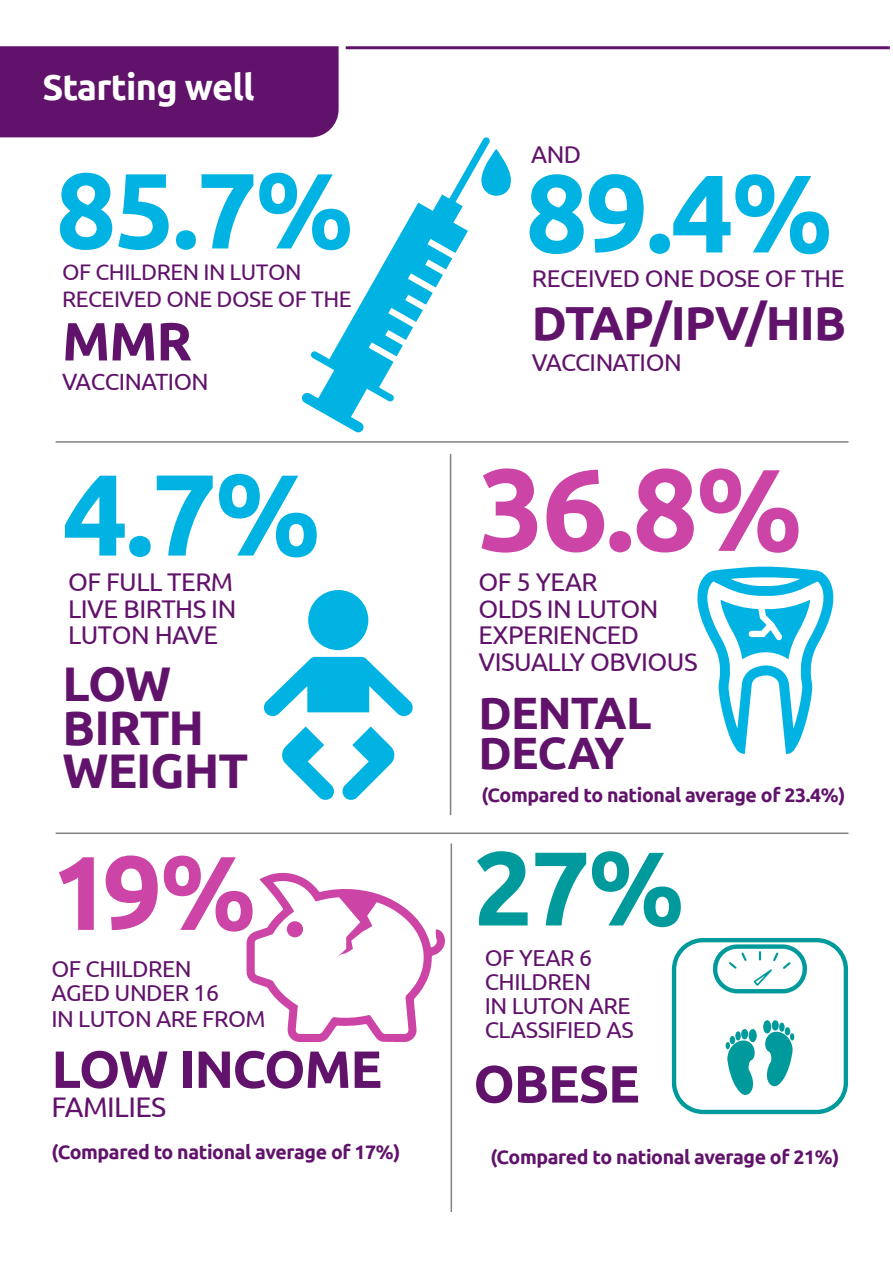
<style>
.page{position:relative;width:893px;height:1263px;background:#fff}
.page>*{position:absolute;margin:0;border:0;box-sizing:border-box;transform-origin:0 0}
.t1{font:700 116.25px "Ubuntu";color:#cc44a6}
.t2{font:700 115.2px "Ubuntu";color:#00b3e3}
.t3{font:700 110.25px "Ubuntu";color:#00b3e3}
.t4{font:700 106.95px "Ubuntu";color:#00b3e3}
.t5{font:700 104.7px "Ubuntu";color:#cc44a6}
.t6{font:700 104.7px "Ubuntu";color:#009a9d}
.t7{font:700 53.7px "Ubuntu";color:#61126b}
.t8{font:700 52.35px "Ubuntu";letter-spacing:-.02em;color:#61126b}
.t9{font:700 48.6px/43.5px "Ubuntu";letter-spacing:-.02em;color:#61126b}
.t10{font:700 47.7px "Ubuntu";letter-spacing:-.02em;color:#61126b}
.t11{font:700 45.3px/40.5px "Ubuntu";letter-spacing:-.02em;color:#61126b}
.t12{font:700 36px "Ubuntu";letter-spacing:-.02em;color:#fff}
.t13{font:28.35px "Ubuntu";letter-spacing:-.02em;color:#61126b}
.t14{font:25.65px/26.5px "Ubuntu";letter-spacing:-.02em;color:#61126b}
.t15{font:24.3px "Ubuntu";letter-spacing:-.02em;color:#61126b}
.t16{font:24.3px "Ubuntu";color:#61126b}
.t17{font:23.55px "Ubuntu";letter-spacing:-.02em;color:#61126b}
.t18{font:23.1px/24px "Ubuntu";letter-spacing:-.02em;color:#61126b}
.t19{font:22.5px/27.9px "Ubuntu";letter-spacing:-.02em;color:#61126b}
.t20{font:700 19.5px "Ubuntu";letter-spacing:-.02em;color:#61126b}
.s1{font-style:inherit}
</style>
<div class="page">
<div style="left:308px;top:590px;width:60px;height:60px;background:#00b3e3;border-radius:50%"></div>
<svg style="left:263px;top:657px;width:150px;height:59px"></svg>
<svg style="left:342px;top:726px;width:53px;height:74px"></svg>
<svg style="left:282px;top:726px;width:52px;height:74px"></svg>
<svg style="left:301px;top:137px;width:189px;height:296px"></svg>
<svg style="left:481px;top:149px;width:30px;height:47px"></svg>
<svg style="left:697px;top:566px;width:137px;height:188px"></svg>
<svg style="left:247px;top:873px;width:198px;height:169px"></svg>
<svg style="left:672px;top:938px;width:176px;height:176px"></svg>
<div style="left:0;top:46px;width:339px;height:91px;background:#61126b"></div>
<hr style="left:346px;top:46px;width:544px;height:3px;background:#61126b">
<hr style="left:56px;top:441px;width:792px;height:2px;background:#808285">
<hr style="left:56px;top:832px;width:792px;height:2px;background:#808285">
<hr style="left:450px;top:454px;width:1px;height:361px;background:#808285">
<hr style="left:451px;top:843px;width:1px;height:369px;background:#808285">
<h2 class="t12" style="left:42px;top:65px;width:214px">Starting well</h2>
<p class="t4" style="left:56px;top:146px;width:299px">85.7%</p>
<p class="t19" style="left:62px;top:257px;width:291px">OF CHILDREN IN LUTON<br>RECEIVE<span class="s1">D</span> ONE DOSE OF THE</p>
<p class="t7" style="left:62px;top:309px;width:132px">MMR</p>
<p class="t17" style="left:62px;top:367px;width:148px">VACCINATION</p>
<p class="t2" style="left:63px;top:445px;width:260px">4.7%</p>
<p class="t14" style="left:68px;top:568px;width:170px">OF FULL TER<span class="s1">M<br></span>LIVE BIRTHS IN<br>LUTON HAVE</p>
<p class="t9" style="left:63px;top:661px;width:187px">LOW<br>BIRTH<br>WEIGHT</p>
<p class="t5" style="left:52px;top:829px;width:206px">19%</p>
<p class="t18" style="left:52px;top:956px;width:142px">OF CHILDREN</p>
<p class="t18" style="left:52px;top:979px;width:216px;line-height:26px">AGED UNDER 16<br>IN LUTON ARE <span class="s1">FROM</span></p>
<p class="t8" style="left:52px;top:1037px;width:332px">LOW INCOME</p>
<p class="t13" style="left:52px;top:1090px;width:116px">FAMILIES</p>
<p class="t20" style="left:52px;top:1140px;width:350px">(Compared to national average of 17%)</p>
<p class="t16" style="left:531px;top:139px;width:52px">AND</p>
<p class="t3" style="left:525px;top:146px;width:309px">89.4%</p>
<p class="t15" style="left:532px;top:264px;width:314px">RECEIV<span class="s1">ED</span> ONE DOSE OF THE</p>
<p class="t10" style="left:532px;top:294px;width:316px">DTAP/IPV/HIB</p>
<p class="t15" style="left:532px;top:347px;width:151px">VACCINATION</p>
<p class="t1" style="left:478px;top:439px;width:326px">36.8%</p>
<p class="t14" style="left:478px;top:568px;width:121px">OF 5 YEAR</p>
<p class="t14" style="left:478px;top:594px;width:221px">OLDS IN LUTON<br>EXPERIENCE<span class="s1">D<br></span>VISUALLY OBVIOUS</p>
<p class="t11" style="left:478px;top:692px;width:175px">DENTAL<br>DECAY</p>
<p class="t20" style="left:481px;top:783px;width:365px">(Compared to national average of 23.4%)</p>
<p class="t6" style="left:473px;top:825px;width:212px">27%</p>
<p class="t18" style="left:485px;top:945px;width:151px">OF YEAR 6<br>CHILDREN<br>IN LUTON ARE<br>CLASSIFIED AS</p>
<p class="t8" style="left:473px;top:1052px;width:168px">OBESE</p>
<p class="t20" style="left:490px;top:1145px;width:350px">(Compared to national average of 21%)</p>
</div>
